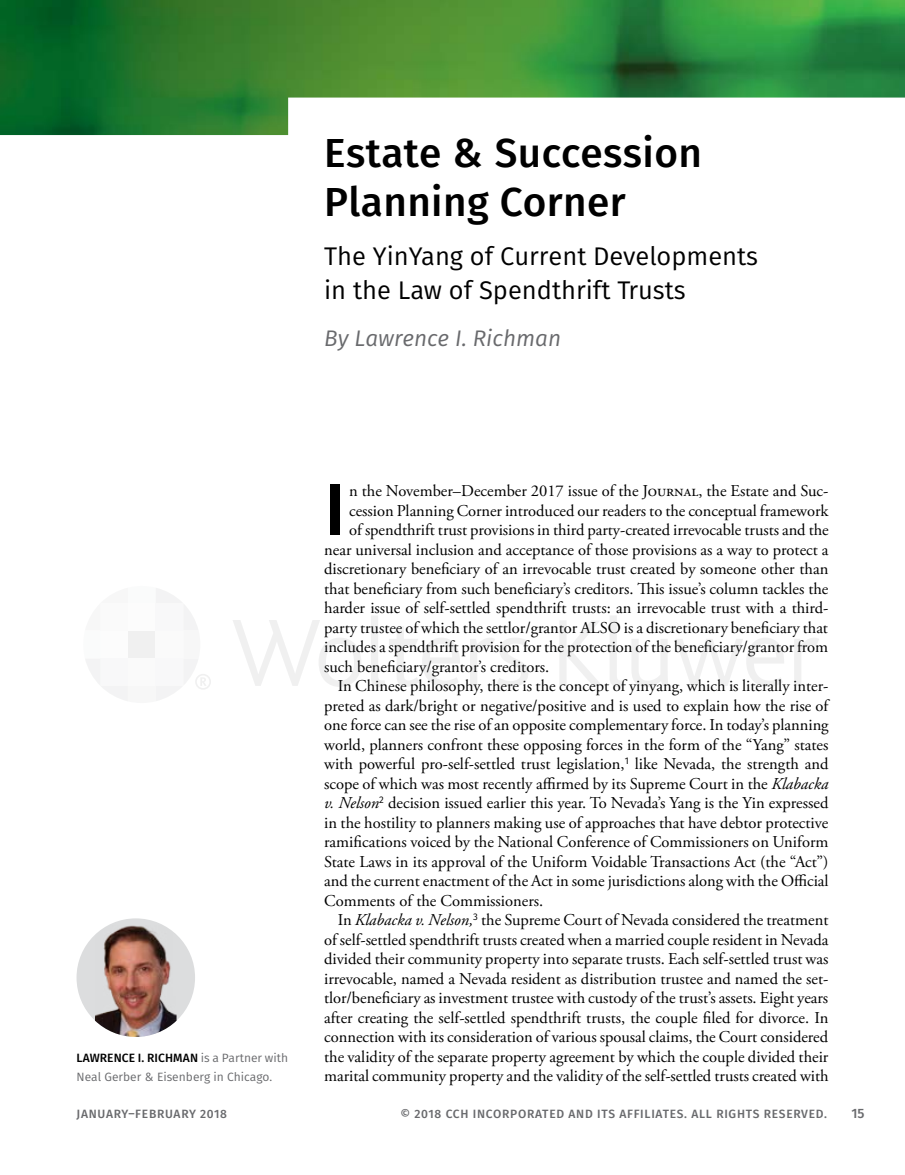
<style>
.page{position:relative;width:905px;height:1175px;background:#fff}
.page>*{position:absolute;margin:0;border:0;box-sizing:border-box;transform-origin:0 0}
.Body_A_f_i{font:500 72.9px "Fira Sans";color:#000}
.H1_B{font:500 40.5px/49.5px "Fira Sans";letter-spacing:.01em;color:#000}
.Intro_B{font:25.5px/34.5px "Fira Sans";color:#000}
.Byline_A_i{font:italic 22.5px "Fira Sans";color:#696a6d}
.Body_A{font:16.5px/19.5px "Adobe Garamond Pro";color:#000;text-align:justify}
.Body_A_f_i-2{font:16.5px "Adobe Garamond Pro";color:#000}
.t1{font:500 13.5px "Fira Sans";color:#696a6d}
.Running_Footers{font:500 12px "Fira Sans";letter-spacing:.06em;color:#696a6d}
.Bio_A_i{font:12px/19.5px "Fira Sans";color:#696a6d}
.s1{font-weight:500;color:#000}
.s2{font-style:italic}
</style>
<div class="page">
<img style="left:0;top:0;width:904px;height:135px">
<div style="left:288px;top:99px;width:616px;height:49px;background:#fff"></div>
<div style="left:77px;top:918px;width:118px;height:118px;background:#dcddde;border-radius:50%"></div>
<img style="left:95px;top:923px;width:81px;height:113px">
<svg style="left:233px;top:620px;width:128px;height:67px"></svg>
<svg style="left:371px;top:616px;width:89px;height:71px"></svg>
<svg style="left:794px;top:638px;width:25px;height:48px"></svg>
<svg style="left:470px;top:638px;width:58px;height:49px"></svg>
<svg style="left:560px;top:620px;width:42px;height:66px"></svg>
<svg style="left:610px;top:616px;width:14px;height:71px"></svg>
<svg style="left:632px;top:639px;width:36px;height:48px"></svg>
<svg style="left:676px;top:638px;width:108px;height:49px"></svg>
<svg style="left:86px;top:588px;width:125px;height:113px"></svg>
<p class="H1_B" style="left:324px;top:126px;width:379px">Estate &amp; Succession<br>Planning Corner</p>
<p class="Intro_B" style="left:324px;top:238px;width:435px">The YinYang of Current Developments in the Law of Spendthrift Trusts</p>
<p class="Byline_A_i" style="left:324px;top:322px;width:238px">By Lawrence I. Richman</p>
<p class="Bio_A_i" style="left:76px;top:1047px;width:213px"><span class="s1">LAWRENCE I. RICHMAN</span> is a Partner with<br>Neal Gerber &amp; Eisenberg in Chicago.</p>
<p class="Body_A_f_i" style="left:324px;top:451px;width:23px">I</p>
<p class="Body_A_f_i-2" style="left:349px;top:481px;width:480px">n the November–December 2017 issue of the Journal, the Estate and Suc-</p>
<p class="Body_A_f_i-2" style="left:349px;top:500px;width:480px">cession Planning Corner introduced our readers to the conceptual framework</p>
<p class="Body_A_f_i-2" style="left:349px;top:520px;width:481px">of spendthrift trust provisions in third party-created irrevocable trusts and the</p>
<p class="Body_A_f_i-2" style="left:324px;top:539px;width:506px">near universal inclusion and acceptance of those provisions as a way to protect a</p>
<p class="Body_A_f_i-2" style="left:324px;top:559px;width:505px">discretionary beneficiary of an irrevocable trust created by someone other than</p>
<p class="Body_A_f_i-2" style="left:324px;top:578px;width:506px">that beneficiary from such beneficiary’s creditors. This issue’s column tackles the</p>
<p class="Body_A_f_i-2" style="left:324px;top:598px;width:506px">harder issue of self-settled spendthrift trusts: an irrevocable trust with a third-</p>
<p class="Body_A_f_i-2" style="left:324px;top:617px;width:505px">party trustee of which the settlor/grantor ALSO is a discretionary beneficiary that</p>
<p class="Body_A_f_i-2" style="left:324px;top:637px;width:505px">includes a spendthrift provision for the protection of the beneficiary/grantor from</p>
<p class="Body_A_f_i-2" style="left:324px;top:656px;width:227px">such beneficiary/grantor’s creditors.</p>
<p class="Body_A" style="left:324px;top:676px;width:506px;text-indent:14px">In Chinese philosophy, there is the concept of yinyang, which is literally inter&shy;preted as dark/bright or negative/positive and is used to explain how the rise of one force can see the rise of an opposite complementary force. In today’s planning world, planners confront these opposing forces in the form of the “Yang” states with powerful pro-self-settled trust legislation,<sup>1</sup> like Nevada, the strength and scope of which was most recently affirmed by its Supreme Court in the <span class="s2">Klabacka v. Nelson</span><sup>2</sup> decision issued earlier this year. To Nevada’s Yang is the Yin expressed in the hostility to planners making use of approaches that have debtor protective ramifications voiced by the National Conference of Commissioners on Uniform State Laws in its approval of the Uniform Voidable Transactions Act (the “Act”) and the current enactment of the Act in some jurisdictions along with the Official Comments of the Commissioners.</p>
<p class="Body_A" style="left:324px;top:910px;width:506px;text-indent:14px">In <span class="s2">Klabacka v. Nelson,</span><sup>3</sup> the Supreme Court of Nevada considered the treatment of self-settled spendthrift trusts created when a married couple resident in Nevada divided their community property into separate trusts. Each self-settled trust was irrevocable, named a Nevada resident as distribution trustee and named the set&shy;tlor/beneficiary as investment trustee with custody of the trust’s assets. Eight years after creating the self-settled spendthrift trusts, the couple filed for divorce. In connection with its consideration of various spousal claims, the Court considered the validity of the separate property agreement by which the couple divided their marital community property and the validity of the self-settled trusts created with</p>
<p class="Running_Footers" style="left:400px;top:1104px;width:428px">© 2018 CCH INCORPORATED AND ITS AFFILIATES. ALL RIGHTS RESERVED.</p>
<p class="Running_Footers" style="left:77px;top:1104px;width:152px">JANUARY–FEBRUARY 2018</p>
<p class="t1" style="left:851px;top:1102px;width:15px">15</p>
</div>
